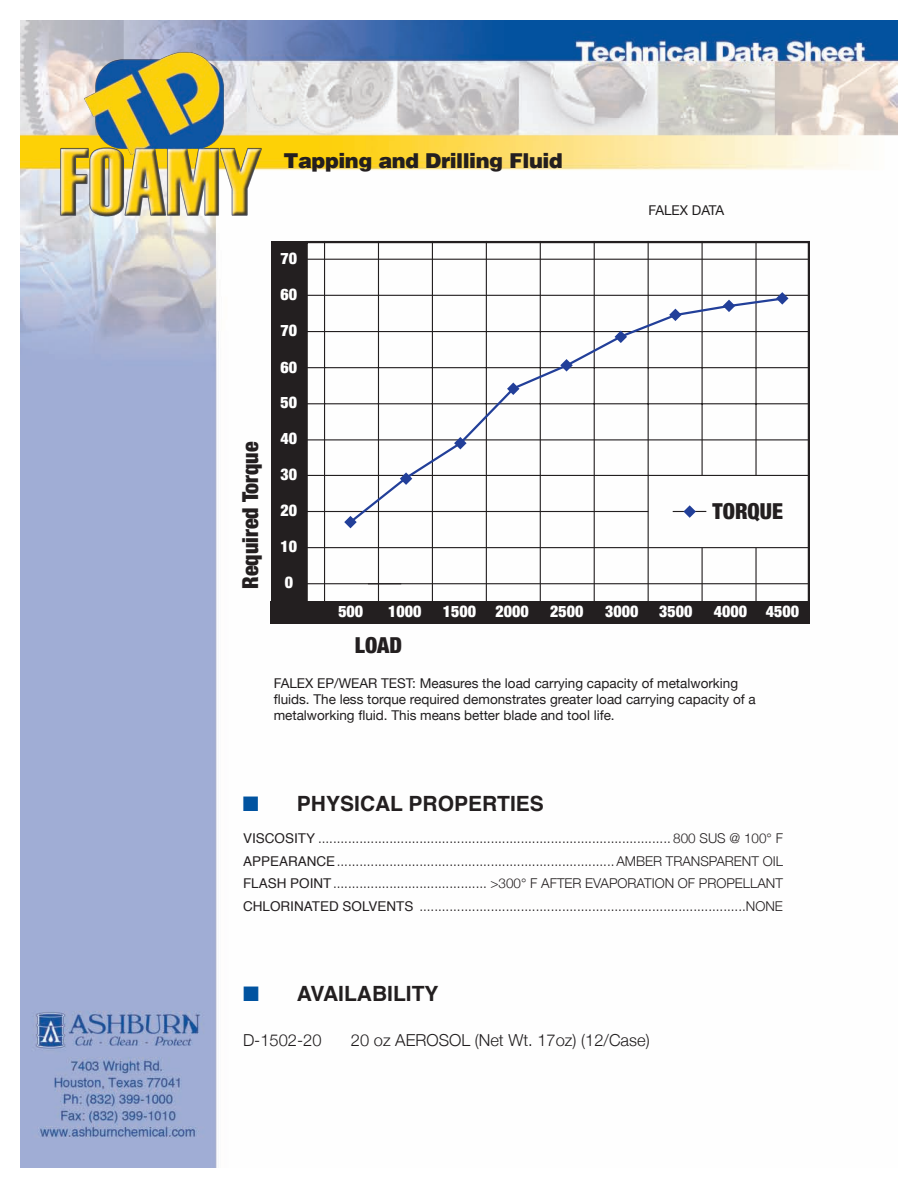
<style>
.page{position:relative;width:918px;height:1188px;background:#fff}
.page>*{position:absolute;margin:0;border:0;box-sizing:border-box;transform-origin:0 0}
.t1{font:900 condensed 21.9px "Helvetica Neue";color:#231f20}
.t2{font:700 21px "Helvetica";color:#231f20}
.t3{font:900 21px "Helvetica";letter-spacing:-.025em;color:#231f20}
.t4{font:300 16.5px "Helvetica Neue";color:#201d1e}
.t5{font:900 condensed 16.05px "Helvetica Neue";color:#fff}
.t6{font:300 13.5px/22.5px "Helvetica Neue";color:#231f20;text-align:justify}
.t7{font:13.5px/16.2px "Helvetica Neue";color:#201d1e}
.s1{color:#0153a0}
.s2{font-family:"Helvetica";font-weight:400}
</style>
<div class="page">
<img style="left:20px;top:20px;width:878px;height:1148px">
<hr style="left:306px;top:511px;width:342px;height:1px;background:#231f20">
<div style="left:271px;top:241px;width:36px;height:361px;background:#231f20"></div>
<div style="left:271px;top:602px;width:539px;height:22px;background:#231f20"></div>
<hr style="left:324px;top:241px;width:1px;height:361px;background:#231f20">
<hr style="left:378px;top:241px;width:1px;height:361px;background:#231f20">
<hr style="left:432px;top:241px;width:1px;height:361px;background:#231f20">
<hr style="left:486px;top:241px;width:1px;height:361px;background:#231f20">
<hr style="left:540px;top:241px;width:1px;height:361px;background:#231f20">
<hr style="left:594px;top:241px;width:1px;height:361px;background:#231f20">
<hr style="left:648px;top:241px;width:1px;height:361px;background:#231f20">
<hr style="left:702px;top:241px;width:1px;height:235px;background:#231f20">
<hr style="left:702px;top:548px;width:1px;height:55px;background:#231f20">
<hr style="left:755px;top:548px;width:2px;height:55px;background:#231f20">
<hr style="left:755px;top:241px;width:2px;height:235px;background:#231f20">
<hr style="left:306px;top:331px;width:504px;height:1px;background:#231f20">
<hr style="left:306px;top:367px;width:504px;height:1px;background:#231f20">
<hr style="left:306px;top:403px;width:504px;height:1px;background:#231f20">
<hr style="left:306px;top:259px;width:504px;height:1px;background:#231f20">
<hr style="left:306px;top:295px;width:504px;height:1px;background:#231f20">
<hr style="left:306px;top:439px;width:504px;height:1px;background:#231f20">
<hr style="left:306px;top:475px;width:504px;height:1px;background:#231f20">
<hr style="left:306px;top:547px;width:504px;height:1px;background:#231f20">
<hr style="left:306px;top:583px;width:503px;height:1px;background:#231f20">
<svg style="left:347px;top:296px;width:439px;height:229px"></svg>
<svg style="left:344px;top:516px;width:13px;height:12px"></svg>
<svg style="left:400px;top:472px;width:12px;height:13px"></svg>
<svg style="left:454px;top:437px;width:13px;height:12px"></svg>
<svg style="left:507px;top:383px;width:13px;height:12px"></svg>
<svg style="left:560px;top:359px;width:13px;height:13px"></svg>
<svg style="left:615px;top:331px;width:12px;height:12px"></svg>
<svg style="left:669px;top:309px;width:13px;height:12px"></svg>
<svg style="left:723px;top:300px;width:12px;height:12px"></svg>
<svg style="left:776px;top:292px;width:13px;height:13px"></svg>
<svg style="left:683px;top:505px;width:13px;height:13px"></svg>
<img style="left:54px;top:44px;width:213px;height:180px">
<h2 class="t3" style="left:284px;top:148px;width:281px">Tapping and Drilling Fluid</h2>
<p class="t7" style="left:648px;top:202px;width:77px">FALEX DATA</p>
<h1 class="t1" style="left:237px;top:589px;width:148px;rotate:-90deg">Required Torque</h1>
<p class="t5" style="left:281px;top:248px;width:18px">70</p>
<p class="t5" style="left:281px;top:285px;width:18px">60</p>
<p class="t5" style="left:281px;top:321px;width:18px">70</p>
<p class="t5" style="left:281px;top:357px;width:18px">60</p>
<p class="t5" style="left:281px;top:393px;width:18px">50</p>
<p class="t5" style="left:281px;top:429px;width:18px">40</p>
<p class="t5" style="left:281px;top:465px;width:18px">30</p>
<p class="t5" style="left:281px;top:501px;width:18px">20</p>
<p class="t5" style="left:281px;top:536px;width:18px">10</p>
<p class="t5" style="left:285px;top:572px;width:10px">0</p>
<h1 class="t1" style="left:713px;top:498px;width:72px">TORQUE</h1>
<p class="t5" style="left:338px;top:601px;width:26px">500</p>
<p class="t5" style="left:388px;top:601px;width:35px">1000</p>
<p class="t5" style="left:443px;top:601px;width:87px">1500 2000</p>
<p class="t5" style="left:550px;top:601px;width:35px">2500</p>
<p class="t5" style="left:605px;top:601px;width:35px">3000</p>
<p class="t5" style="left:659px;top:601px;width:35px">3500</p>
<p class="t5" style="left:714px;top:601px;width:87px">4000 4500</p>
<h1 class="t1" style="left:355px;top:631px;width:49px">LOAD</h1>
<p class="t7" style="left:274px;top:675px;width:484px">FALEX EP/WEAR TEST: Measures the load carrying capacity of metalworking fluids. The less torque required demonstrates greater load carrying capacity of a metalworking fluid. This means better blade and tool life.</p>
<h2 class="t2" style="left:243px;top:787px;width:303px"><span class="s1">■</span> PHYSICAL PROPERTIES</h2>
<p class="t6" style="left:243px;top:827px;width:541px"><span class="s2">VISCOSITY</span> .............................................................................................. 800 SUS @ 100° F <span class="s2">APPEARANCE</span>.......................................................................... AMBER TRANSPARENT OIL <span class="s2">FLASH POINT</span>......................................... &gt;300° F AFTER EVAPORATION OF PROPELLANT <span class="s2">CHLORINATED SOLVENTS</span> .......................................................................................NONE</p>
<h2 class="t2" style="left:243px;top:977px;width:197px"><span class="s1">■</span> AVAILABILITY</h2>
<p class="t4" style="left:243px;top:1030px;width:80px">D-1502-20</p>
<p class="t4" style="left:351px;top:1030px;width:300px">20 oz AEROSOL (Net Wt. 17oz) (12/Case)</p>
</div>
